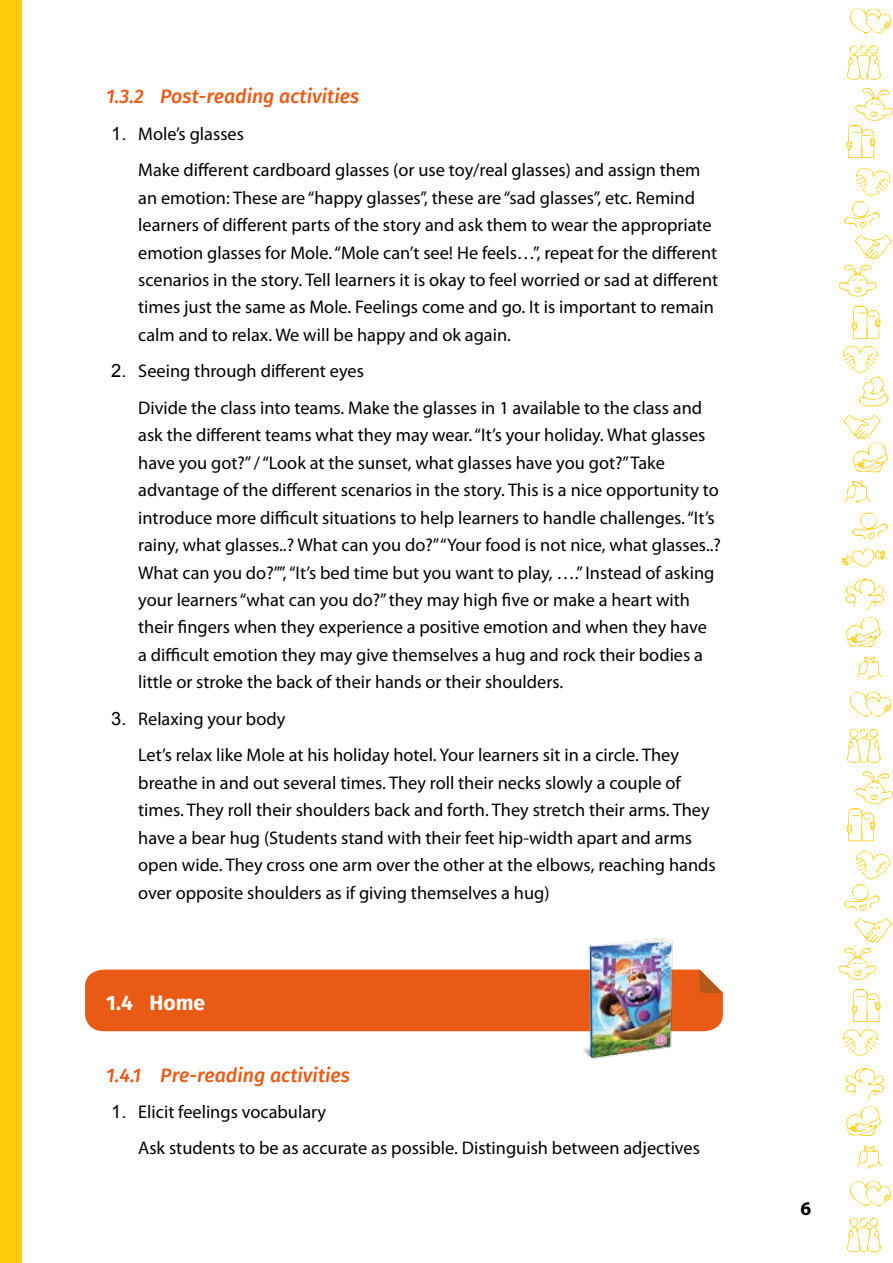
<style>
.page{position:relative;width:893px;height:1263px;background:#fff}
.page>*{position:absolute;margin:0;border:0;box-sizing:border-box;transform-origin:0 0}
.t1{font:700 21px "Fira Sans";color:#fff}
.t2{font:italic 500 19.5px "Fira Sans";color:#e95a14}
.t3{font:700 19.5px "Myriad Pro";color:#000}
.t4{font:18.3px/27.5px "Myriad Pro";color:#000}
.s1{font-family:"Arial"}
</style>
<div class="page">
<div style="left:0;top:0;width:21px;height:1263px;background:#fecc0b"></div>
<svg style="left:850px;top:8px;width:41px;height:26px"></svg>
<svg style="left:850px;top:692px;width:41px;height:25px"></svg>
<svg style="left:850px;top:1181px;width:41px;height:25px"></svg>
<svg style="left:857px;top:656px;width:25px;height:24px"></svg>
<svg style="left:857px;top:1146px;width:25px;height:23px"></svg>
<svg style="left:846px;top:87px;width:47px;height:71px"></svg>
<svg style="left:846px;top:771px;width:47px;height:70px"></svg>
<svg style="left:839px;top:235px;width:53px;height:62px"></svg>
<svg style="left:839px;top:918px;width:53px;height:62px"></svg>
<svg style="left:841px;top:548px;width:45px;height:19px"></svg>
<svg style="left:843px;top:415px;width:45px;height:57px"></svg>
<svg style="left:845px;top:579px;width:39px;height:68px"></svg>
<svg style="left:845px;top:1068px;width:39px;height:68px"></svg>
<svg style="left:843px;top:305px;width:46px;height:102px"></svg>
<svg style="left:843px;top:988px;width:38px;height:68px"></svg>
<svg style="left:847px;top:45px;width:34px;height:35px"></svg>
<svg style="left:847px;top:728px;width:34px;height:36px"></svg>
<svg style="left:847px;top:1218px;width:34px;height:35px"></svg>
<svg style="left:844px;top:167px;width:47px;height:61px"></svg>
<svg style="left:844px;top:851px;width:47px;height:60px"></svg>
<svg style="left:845px;top:480px;width:43px;height:60px"></svg>
<div style="left:85px;top:969px;width:638px;height:62px;background:#e95a14"></div>
<img style="left:578px;top:937px;width:102px;height:122px">
<p class="t2" style="left:106px;top:81px;width:254px">1.3.2 Post-reading activities</p>
<p class="t4" style="left:138px;top:115px;width:564px;line-height:36.5px;text-indent:-27px"><span class="s1">1.</span> Mole’s glasses<br>Make different cardboard glasses (or use toy/real glasses) and assign them</p>
<p class="t4" style="left:138px;top:183px;width:581px">an emotion: These are “happy glasses”, these are “sad glasses”, etc. Remind learners of different parts of the story and ask them to wear the appropriate emotion glasses for Mole. “Mole can’t see! He feels…”, repeat for the different scenarios in the story. Tell learners it is okay to feel worried or sad at different times just the same as Mole. Feelings come and go. It is important to remain calm and to relax. We will be happy and ok again.</p>
<p class="t4" style="left:138px;top:353px;width:565px;line-height:36.5px;text-indent:-27px"><span class="s1">2.</span> Seeing through different eyes<br>Divide the class into teams. Make the glasses in 1 available to the class and</p>
<p class="t4" style="left:138px;top:421px;width:584px">ask the different teams what they may wear. “It’s your holiday. What glasses have you got?” / “Look at the sunset, what glasses have you got?” Take advantage of the different scenarios in the story. This is a nice opportunity to introduce more difficult situations to help learners to handle challenges. “It’s rainy, what glasses..? What can you do?” “Your food is not nice, what glasses..?<br>What can you do?””, “It’s bed time but you want to play, ….” Instead of asking your learners “what can you do?” they may high five or make a heart with their fingers when they experience a positive emotion and when they have<br>a difficult emotion they may give themselves a hug and rock their bodies a little or stroke the back of their hands or their shoulders.</p>
<p class="t4" style="left:138px;top:700px;width:542px;line-height:36.5px;text-indent:-27px"><span class="s1">3.</span> Relaxing your body<br>Let’s relax like Mole at his holiday hotel. Your learners sit in a circle. They</p>
<p class="t4" style="left:138px;top:768px;width:579px">breathe in and out several times. They roll their necks slowly a couple of times. They roll their shoulders back and forth. They stretch their arms. They have a bear hug (Students stand with their feet hip-width apart and arms open wide. They cross one arm over the other at the elbows, reaching hands over opposite shoulders as if giving themselves a hug)</p>
<p class="t1" style="left:106px;top:984px;width:100px">1.4 Home</p>
<p class="t2" style="left:106px;top:1059px;width:245px">1.4.1 Pre-reading activities</p>
<p class="t4" style="left:138px;top:1093px;width:563px;line-height:36.5px;text-indent:-27px"><span class="s1">1.</span> Elicit feelings vocabulary<br>Ask students to be as accurate as possible. Distinguish between adjectives</p>
<p class="t3" style="left:800px;top:1195px;width:12px">6</p>
</div>
